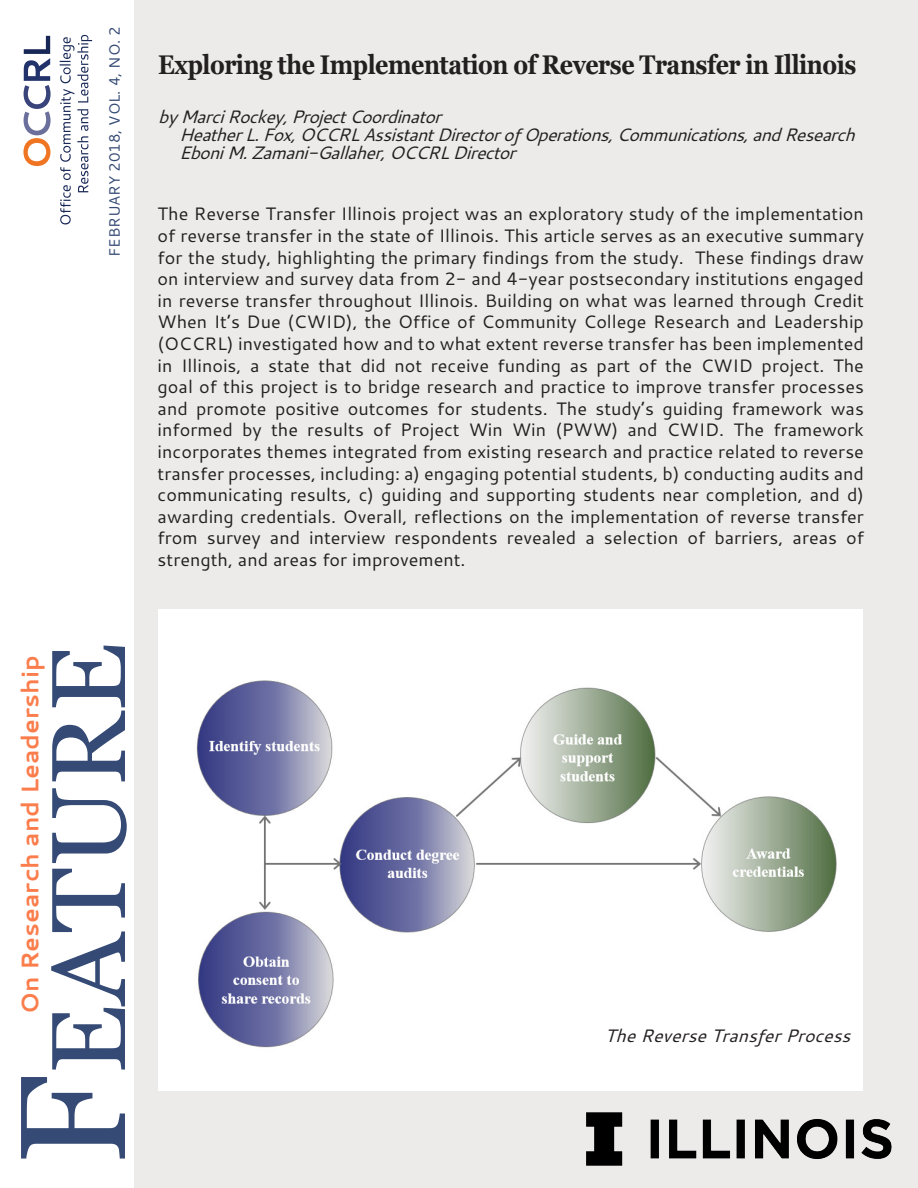
<style>
.page{position:relative;width:918px;height:1188px;background:#fff}
.page>*{position:absolute;margin:0;border:0;box-sizing:border-box;transform-origin:0 0}
.t1{font:105px "Georgia";color:#354a75}
.t2{font:700 27px "Georgia";letter-spacing:-.02em;color:#231f20;scale:.86 1}
.t3{font:700 24px "Cantarell";color:#fb7d4c}
.t4{font:18px/21.6px "Cantarell";color:#231f20;text-align:justify}
.t5{font:italic 18px "Cantarell";letter-spacing:-.04em;color:#231f20}
.t6{font:italic 18px "Cantarell";color:#231f20}
.t7{font:15px "Cantarell";color:#354a75}
.s1{font-size:150px}
</style>
<div class="page">
<div style="left:135px;top:0;width:783px;height:1188px;background:#edebea"></div>
<svg style="left:60px;top:35px;width:32px;height:189px"></svg>
<svg style="left:23px;top:36px;width:28px;height:130px"></svg>
<img style="left:586px;top:1113px;width:306px;height:53px">
<div style="left:158px;top:609px;width:704px;height:482px;background:#fff"></div>
<img style="left:196px;top:680px;width:641px;height:368px">
<p class="t7" style="left:104px;top:257px;width:232px;rotate:-90deg">FEBRUARY 2018, VOL. 4, NO. 2</p>
<h1 class="t1" style="left:25px;top:1165px;width:523px;rotate:-90deg"><span class="s1">F</span>EATURE</h1>
<h3 class="t3" style="left:13px;top:1014px;width:360px;rotate:-90deg">On Research and Leadership</h3>
<p class="t2" style="left:158px;top:48px;width:813px">Exploring the Implementation of Reverse Transfer in Illinois</p>
<p class="t5" style="left:158px;top:104px;width:284px">by Marci Rockey, Project Coordinator</p>
<p class="t5" style="left:179px;top:122px;width:677px">Heather L. Fox, OCCRL Assistant Director of Operations, Communications, and Research</p>
<p class="t5" style="left:179px;top:140px;width:338px">Eboni M. Zamani-Gallaher, OCCRL Director</p>
<p class="t4" style="left:158px;top:203px;width:708px">The Reverse Transfer Illinois project was an exploratory study of the implementation of reverse transfer in the state of Illinois. This article serves as an executive summary for the study, highlighting the primary findings from the study. These findings draw on interview and survey data from 2- and 4-year postsecondary institutions engaged in reverse transfer throughout Illinois. Building on what was learned through Credit When It’s Due (CWID), the Office of Community College Research and Leadership (OCCRL) investigated how and to what extent reverse transfer has been implemented in Illinois, a state that did not receive funding as part of the CWID project. The goal of this project is to bridge research and practice to improve transfer processes and promote positive outcomes for students. The study’s guiding framework was informed by the results of Project Win Win (PWW) and CWID. The framework incorporates themes integrated from existing research and practice related to reverse transfer processes, including: a) engaging potential students, b) conducting audits and communicating results, c) guiding and supporting students near completion, and d) awarding credentials. Overall, reflections on the implementation of reverse transfer from survey and interview respondents revealed a selection of barriers, areas of strength, and areas for improvement.</p>
<p class="t6" style="left:605px;top:1024px;width:247px">The Reverse Transfer Process</p>
</div>
